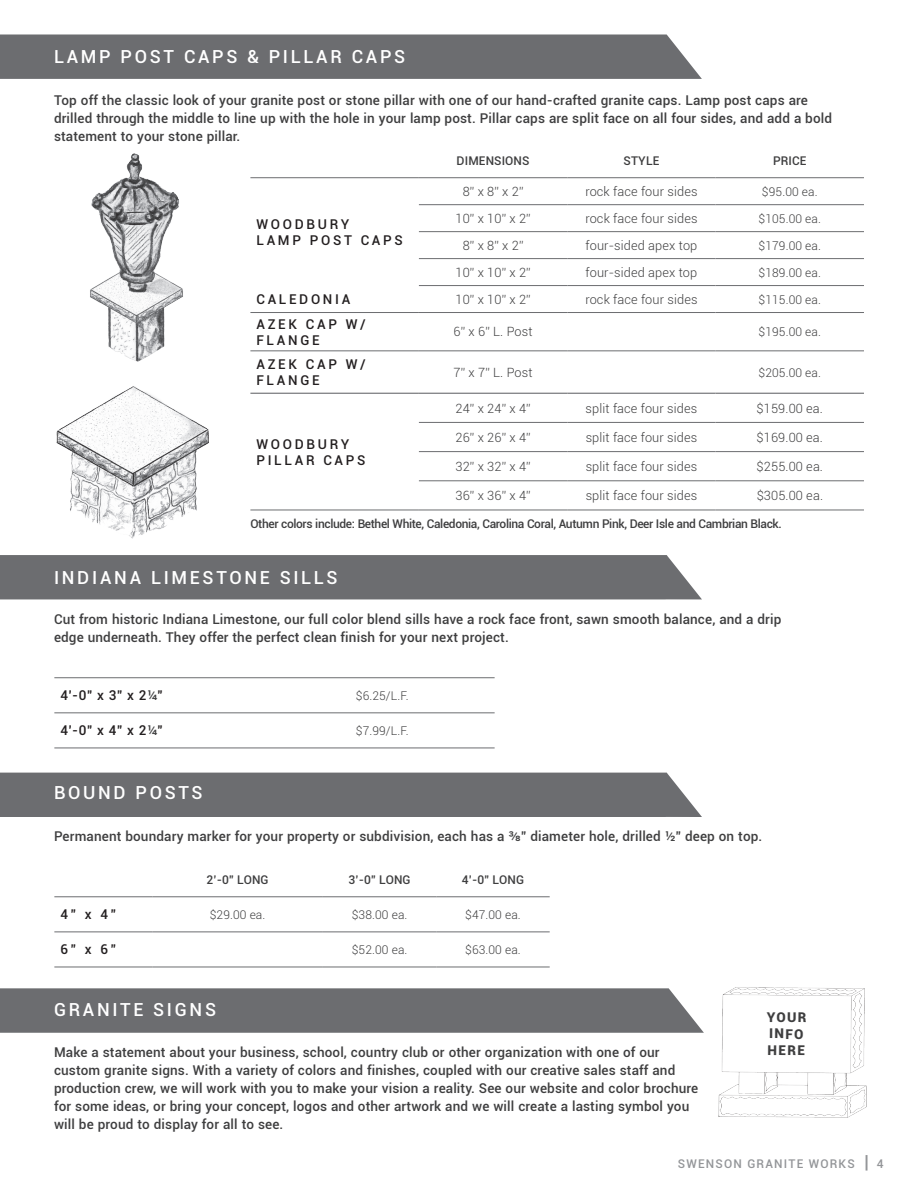
<style>
.page{position:relative;width:918px;height:1188px;background:#fff}
.page>*{position:absolute;margin:0;border:0;box-sizing:border-box;transform-origin:0 0}
.t1{font:500 18px "Roboto";letter-spacing:.15em;color:#fff}
.t2{font:500 13.5px/18px "Roboto";letter-spacing:.01em;color:#3e3e3f}
.t3{font:500 13.5px/16.2px "Roboto";letter-spacing:.2em;color:#231f20}
.t4{font:900 13.5px/16.2px "Roboto";letter-spacing:.09em;color:#3e3e3f}
.t5{font:300 12.75px "Roboto";letter-spacing:.01em;color:#3e3e3f}
.t6{font:300 12px "Roboto";letter-spacing:.01em;color:#3e3e3f}
.t7{font:500 12px "Roboto";letter-spacing:-.03em;color:#3e3e3f}
.t8{font:500 12px "Roboto";letter-spacing:.1em;color:#939598}
.t9{font:500 12px "Roboto";letter-spacing:.01em;color:#3e3e3f}
.s1{color:#3e3e3f}
.s2{font-size:18px}
</style>
<div class="page">
<div style="left:0;top:988px;width:704px;height:45px;background:#6c6d70"></div>
<div style="left:0;top:34px;width:702px;height:45px;background:#6c6d70"></div>
<div style="left:0;top:773px;width:702px;height:44px;background:#6c6d70"></div>
<hr style="left:152px;top:932px;width:171px;height:1px;background:#6c6d70">
<hr style="left:323px;top:932px;width:113px;height:1px;background:#6c6d70">
<hr style="left:436px;top:932px;width:114px;height:1px;background:#6c6d70">
<hr style="left:152px;top:967px;width:171px;height:1px;background:#6c6d70">
<hr style="left:323px;top:967px;width:113px;height:1px;background:#6c6d70">
<hr style="left:436px;top:967px;width:114px;height:1px;background:#6c6d70">
<hr style="left:54px;top:932px;width:98px;height:1px;background:#6c6d70">
<hr style="left:54px;top:967px;width:98px;height:1px;background:#6c6d70">
<hr style="left:54px;top:897px;width:98px;height:1px;background:#6c6d70">
<hr style="left:152px;top:897px;width:171px;height:1px;background:#6c6d70">
<hr style="left:323px;top:897px;width:113px;height:1px;background:#6c6d70">
<hr style="left:436px;top:897px;width:114px;height:1px;background:#6c6d70">
<hr style="left:419px;top:204px;width:148px;height:1px;background:#6c6d70">
<hr style="left:567px;top:204px;width:149px;height:1px;background:#6c6d70">
<hr style="left:716px;top:204px;width:148px;height:1px;background:#6c6d70">
<hr style="left:419px;top:231px;width:148px;height:1px;background:#6c6d70">
<hr style="left:567px;top:231px;width:149px;height:1px;background:#6c6d70">
<hr style="left:716px;top:231px;width:148px;height:1px;background:#6c6d70">
<hr style="left:419px;top:258px;width:148px;height:1px;background:#6c6d70">
<hr style="left:567px;top:258px;width:149px;height:1px;background:#6c6d70">
<hr style="left:716px;top:258px;width:148px;height:1px;background:#6c6d70">
<hr style="left:419px;top:285px;width:148px;height:1px;background:#6c6d70">
<hr style="left:567px;top:285px;width:149px;height:1px;background:#6c6d70">
<hr style="left:716px;top:285px;width:148px;height:1px;background:#6c6d70">
<hr style="left:419px;top:422px;width:148px;height:1px;background:#6c6d70">
<hr style="left:567px;top:422px;width:149px;height:1px;background:#6c6d70">
<hr style="left:716px;top:422px;width:148px;height:1px;background:#6c6d70">
<hr style="left:419px;top:451px;width:148px;height:1px;background:#6c6d70">
<hr style="left:567px;top:451px;width:149px;height:1px;background:#6c6d70">
<hr style="left:716px;top:451px;width:148px;height:1px;background:#6c6d70">
<hr style="left:419px;top:481px;width:148px;height:1px;background:#6c6d70">
<hr style="left:567px;top:481px;width:149px;height:1px;background:#6c6d70">
<hr style="left:716px;top:481px;width:148px;height:1px;background:#6c6d70">
<hr style="left:250px;top:510px;width:169px;height:1px;background:#6c6d70">
<hr style="left:419px;top:510px;width:148px;height:1px;background:#6c6d70">
<hr style="left:567px;top:510px;width:149px;height:1px;background:#6c6d70">
<hr style="left:716px;top:510px;width:148px;height:1px;background:#6c6d70">
<hr style="left:250px;top:312px;width:169px;height:1px;background:#6c6d70">
<hr style="left:419px;top:312px;width:148px;height:1px;background:#6c6d70">
<hr style="left:567px;top:312px;width:149px;height:1px;background:#6c6d70">
<hr style="left:716px;top:312px;width:148px;height:1px;background:#6c6d70">
<hr style="left:250px;top:351px;width:169px;height:1px;background:#6c6d70">
<hr style="left:419px;top:351px;width:148px;height:1px;background:#6c6d70">
<hr style="left:567px;top:351px;width:149px;height:1px;background:#6c6d70">
<hr style="left:716px;top:351px;width:148px;height:1px;background:#6c6d70">
<hr style="left:250px;top:393px;width:169px;height:1px;background:#6c6d70">
<hr style="left:419px;top:393px;width:148px;height:1px;background:#6c6d70">
<hr style="left:567px;top:393px;width:149px;height:1px;background:#6c6d70">
<hr style="left:716px;top:393px;width:148px;height:1px;background:#6c6d70">
<hr style="left:250px;top:177px;width:169px;height:1px;background:#6c6d70">
<hr style="left:419px;top:177px;width:148px;height:1px;background:#6c6d70">
<hr style="left:567px;top:177px;width:149px;height:1px;background:#6c6d70">
<hr style="left:716px;top:177px;width:148px;height:1px;background:#6c6d70">
<img style="left:90px;top:153px;width:93px;height:209px">
<img style="left:56px;top:386px;width:153px;height:153px">
<div style="left:0;top:555px;width:702px;height:44px;background:#6c6d70"></div>
<hr style="left:270px;top:713px;width:225px;height:1px;background:#6c6d70">
<hr style="left:270px;top:748px;width:225px;height:1px;background:#6c6d70">
<hr style="left:54px;top:713px;width:216px;height:1px;background:#6c6d70">
<hr style="left:54px;top:748px;width:216px;height:1px;background:#6c6d70">
<hr style="left:54px;top:677px;width:216px;height:1px;background:#6c6d70">
<hr style="left:270px;top:677px;width:225px;height:1px;background:#6c6d70">
<img style="left:718px;top:987px;width:149px;height:131px">
<h1 class="t1" style="left:54px;top:44px;width:353px">LAMP POST CAPS &amp; PILLAR CAPS</h1>
<p class="t2" style="left:54px;top:91px;width:780px">Top off the classic look of your granite post or stone pillar with one of our hand-crafted granite caps. Lamp post caps are drilled through the middle to line up with the hole in your lamp post. Pillar caps are split face on all four sides, and add a bold statement to your stone pillar.</p>
<p class="t3" style="left:256px;top:215px;width:148px">WOODBURY<br>LAMP POST CAPS</p>
<p class="t9" style="left:457px;top:152px;width:75px">DIMENSIONS</p>
<p class="t7" style="left:624px;top:152px;width:37px">STYLE</p>
<p class="t7" style="left:773px;top:152px;width:35px">PRICE</p>
<p class="t5" style="left:463px;top:183px;width:62px">8” x 8” x 2”</p>
<p class="t5" style="left:585px;top:183px;width:114px">rock face four sides</p>
<p class="t6" style="left:762px;top:183px;width:57px">$95.00 ea.</p>
<p class="t5" style="left:456px;top:210px;width:77px">10” x 10” x 2”</p>
<p class="t5" style="left:585px;top:210px;width:114px">rock face four sides</p>
<p class="t6" style="left:759px;top:210px;width:64px">$105.00 ea.</p>
<p class="t5" style="left:463px;top:237px;width:62px">8” x 8” x 2”</p>
<p class="t5" style="left:586px;top:237px;width:113px">four-sided apex top</p>
<p class="t6" style="left:759px;top:237px;width:64px">$179.00 ea.</p>
<p class="t5" style="left:456px;top:264px;width:77px">10” x 10” x 2”</p>
<p class="t5" style="left:586px;top:264px;width:113px">four-sided apex top</p>
<p class="t6" style="left:759px;top:264px;width:64px">$189.00 ea.</p>
<p class="t3" style="left:256px;top:291px;width:96px">CALEDONIA</p>
<p class="t5" style="left:456px;top:290px;width:77px">10” x 10” x 2”</p>
<p class="t5" style="left:585px;top:290px;width:114px">rock face four sides</p>
<p class="t6" style="left:759px;top:291px;width:64px">$115.00 ea.</p>
<p class="t3" style="left:256px;top:315px;width:111px">AZEK CAP W/<br>FLANGE</p>
<p class="t5" style="left:454px;top:323px;width:80px">6” x 6” L. Post</p>
<p class="t6" style="left:759px;top:324px;width:64px">$195.00 ea.</p>
<p class="t3" style="left:256px;top:356px;width:111px">AZEK CAP W/<br>FLANGE</p>
<p class="t5" style="left:454px;top:363px;width:80px">7” x 7” L. Post</p>
<p class="t6" style="left:759px;top:364px;width:64px">$205.00 ea.</p>
<p class="t5" style="left:456px;top:399px;width:77px">24” x 24” x 4”</p>
<p class="t5" style="left:586px;top:399px;width:113px">split face four sides</p>
<p class="t5" style="left:757px;top:399px;width:68px">$159.00 ea.</p>
<p class="t5" style="left:456px;top:428px;width:77px">26” x 26” x 4”</p>
<p class="t5" style="left:586px;top:428px;width:113px">split face four sides</p>
<p class="t5" style="left:757px;top:428px;width:68px">$169.00 ea.</p>
<p class="t5" style="left:456px;top:458px;width:77px">32” x 32” x 4”</p>
<p class="t5" style="left:586px;top:458px;width:113px">split face four sides</p>
<p class="t5" style="left:757px;top:458px;width:68px">$255.00 ea.</p>
<p class="t5" style="left:456px;top:487px;width:77px">36” x 36” x 4”</p>
<p class="t5" style="left:586px;top:487px;width:113px">split face four sides</p>
<p class="t5" style="left:757px;top:487px;width:68px">$305.00 ea.</p>
<p class="t7" style="left:250px;top:515px;width:533px">Other colors include: Bethel White, Caledonia, Carolina Coral, Autumn Pink, Deer Isle and Cambrian Black.</p>
<p class="t3" style="left:256px;top:435px;width:111px">WOODBURY<br>PILLAR CAPS</p>
<h1 class="t1" style="left:54px;top:565px;width:285px">INDIANA LIMESTONE SILLS</h1>
<p class="t2" style="left:54px;top:609px;width:729px">Cut from historic Indiana Limestone, our full color blend sills have a rock face front, sawn smooth balance, and a drip edge underneath. They offer the perfect clean finish for your next project.</p>
<p class="t3" style="left:60px;top:687px;width:104px">4'-0" x 3” x 2<span class="s1">¼</span>"</p>
<p class="t6" style="left:356px;top:687px;width:54px">$6.25/L.F.</p>
<p class="t3" style="left:60px;top:722px;width:104px">4'-0" x 4” x 2<span class="s1">¼</span>"</p>
<p class="t6" style="left:356px;top:722px;width:54px">$7.99/L.F.</p>
<h1 class="t1" style="left:54px;top:779px;width:150px">BOUND POSTS</h1>
<p class="t2" style="left:54px;top:827px;width:710px">Permanent boundary marker for your property or subdivision, each has a ⅜” diameter hole, drilled ½” deep on top.</p>
<p class="t7" style="left:206px;top:871px;width:64px">2’-0” LONG</p>
<p class="t7" style="left:348px;top:871px;width:64px">3’-0” LONG</p>
<p class="t7" style="left:462px;top:871px;width:64px">4’-0” LONG</p>
<p class="t3" style="left:60px;top:906px;width:57px">4” x 4”</p>
<p class="t6" style="left:210px;top:906px;width:57px">$29.00 ea.</p>
<p class="t6" style="left:352px;top:906px;width:57px">$38.00 ea.</p>
<p class="t6" style="left:465px;top:906px;width:57px">$47.00 ea.</p>
<p class="t3" style="left:60px;top:941px;width:57px">6” x 6”</p>
<p class="t6" style="left:352px;top:941px;width:57px">$52.00 ea.</p>
<p class="t6" style="left:465px;top:941px;width:57px">$63.00 ea.</p>
<h1 class="t1" style="left:54px;top:997px;width:164px">GRANITE SIGNS</h1>
<p class="t2" style="left:54px;top:1043px;width:646px">Make a statement about your business, school, country club or other organization with one of our custom granite signs. With a variety of colors and finishes, coupled with our creative sales staff and production crew, we will work with you to make your vision a reality. See our website and color brochure for some ideas, or bring your concept, logos and other artwork and we will create a lasting symbol you will be proud to display for all to see.</p>
<p class="t4" style="left:767px;top:1009px;width:41px">YOUR<br>INFO<br>HERE</p>
<p class="t8" style="left:678px;top:1155px;width:207px">SWENSON GRANITE WORKS <span class="s2">|</span> 4</p>
</div>
